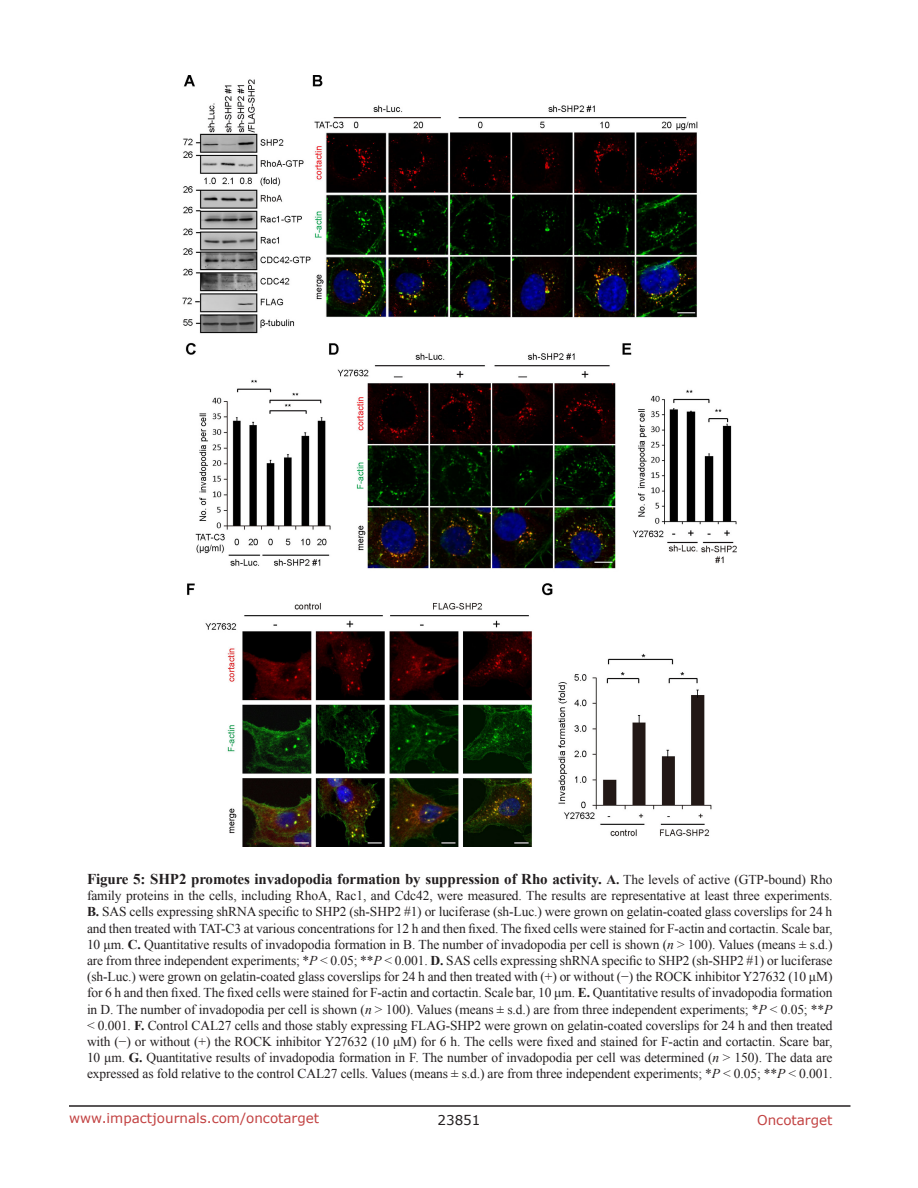
<style>
.page{position:relative;width:918px;height:1188px;background:#fff}
.page>*{position:absolute;margin:0;border:0;box-sizing:border-box;transform-origin:0 0}
.FigureText{font:700 15px "Times New Roman";letter-spacing:-.01em;color:#231f20}
.FigureText-2{font:13.5px/16.2px "Times New Roman";letter-spacing:-.01em;color:#231f20;text-align:justify}
.t1{font:13.5px "Verdana";color:#c24141}
.t2{font:13.5px "Verdana";color:#231f20}
.s1{font-size:13.5px}
.s2{font-weight:400;font-size:13.5px}
.s3{font-weight:700}
.s4{font-style:italic}
</style>
<div class="page">
<hr style="left:69px;top:1105px;width:781px;height:2px;background:#231f20">
<img style="left:183px;top:76px;width:554px;height:771px">
<p class="FigureText" style="left:87px;top:869px;width:747px">Figure 5: SHP2 promotes invadopodia formation by suppression of Rho activity. <span class="s1">A.</span> <span class="s2">The levels of active (GTP-bound) Rho</span></p>
<p class="FigureText-2" style="left:87px;top:887px;width:747px">family proteins in the cells, including RhoA, Rac1, and Cdc42, were measured. The results are representative at least three experiments.<br><span class="s3">B.</span> SAS cells expressing shRNA specific to SHP2 (sh-SHP2 #1) or luciferase (sh-Luc.) were grown on gelatin-coated glass coverslips for 24 h and then treated with TAT-C3 at various concentrations for 12 h and then fixed. The fixed cells were stained for F-actin and cortactin. Scale bar, 10 μm. <span class="s3">C.</span> Quantitative results of invadopodia formation in B. The number of invadopodia per cell is shown (<span class="s4">n</span> &gt; 100). Values (means ± s.d.) are from three independent experiments; *<span class="s4">P</span> &lt; 0.05; **<span class="s4">P</span> &lt; 0.001. <span class="s3">D.</span> SAS cells expressing shRNA specific to SHP2 (sh-SHP2 #1) or luciferase (sh-Luc.) were grown on gelatin-coated glass coverslips for 24 h and then treated with (+) or without (−) the ROCK inhibitor Y27632 (10 μM) for 6 h and then fixed. The fixed cells were stained for F-actin and cortactin. Scale bar, 10 μm. <span class="s3">E.</span> Quantitative results of invadopodia formation in D. The number of invadopodia per cell is shown (<span class="s4">n</span> &gt; 100). Values (means ± s.d.) are from three independent experiments; *<span class="s4">P</span> &lt; 0.05; **<span class="s4">P </span>&lt; 0.001. <span class="s3">F.</span> Control CAL27 cells and those stably expressing FLAG-SHP2 were grown on gelatin-coated coverslips for 24 h and then treated with (−) or without (+) the ROCK inhibitor Y27632 (10 μM) for 6 h. The cells were fixed and stained for F-actin and cortactin. Scare bar, 10 μm. <span class="s3">G.</span> Quantitative results of invadopodia formation in F. The number of invadopodia per cell was determined (<span class="s4">n</span> &gt; 150). The data are expressed as fold relative to the control CAL27 cells. Values (means ± s.d.) are from three independent experiments; *<span class="s4">P</span> &lt; 0.05; **<span class="s4">P</span> &lt; 0.001.</p>
<p class="t1" style="left:69px;top:1109px;width:252px">www.impactjournals.com/oncotarget</p>
<p class="t2" style="left:438px;top:1111px;width:44px">23851</p>
<p class="t1" style="left:757px;top:1111px;width:77px">Oncotarget</p>
</div>
